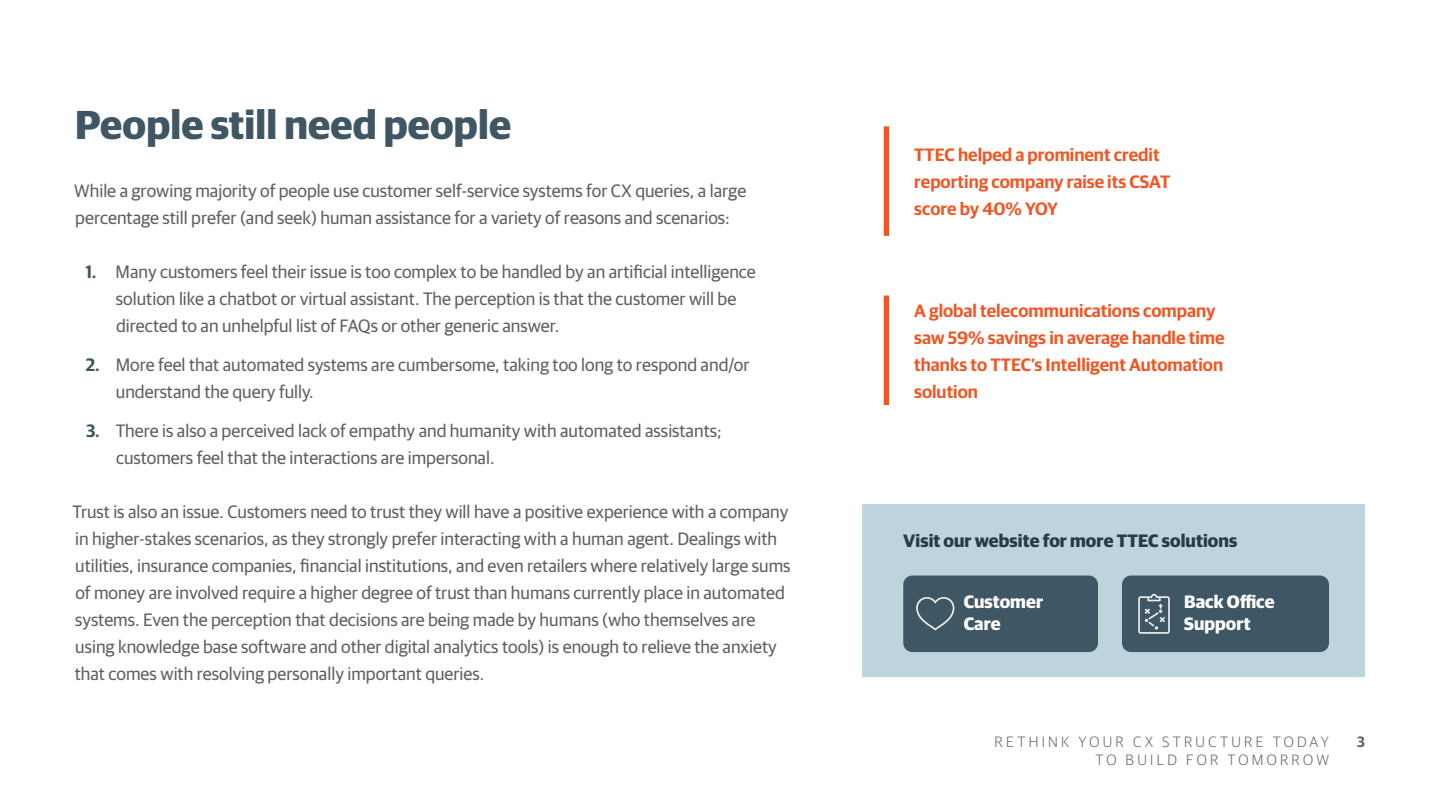
<style>
.page{position:relative;width:1440px;height:810px;background:#fff}
.page>*{position:absolute;margin:0;border:0;box-sizing:border-box;transform-origin:0 0}
.t1{font:700 40.5px "Guardian Sans";letter-spacing:.005em;color:#3f5665}
.t2{font:18px/27px "Guardian Sans";color:#5f5f5f}
.t3{font:600 18px/27px "Guardian Sans";color:#f15523}
.t4{font:700 18px "Guardian Sans";letter-spacing:.005em;color:#2a3a42}
.t5{font:700 18px/21.6px "Guardian Sans";letter-spacing:.005em;color:#fff}
.t6{font:300 15px/18px "Guardian Sans";letter-spacing:.22em;color:#5f5f5f;text-align:right}
.t7{font:600 15px "Guardian Sans";color:#5f5f5f}
.s1{font-weight:600;color:#3f5665}
</style>
<div class="page">
<div style="left:884px;top:126px;width:5px;height:110px;background:#f15523"></div>
<div style="left:884px;top:296px;width:5px;height:109px;background:#f15523"></div>
<div style="left:862px;top:504px;width:503px;height:172px;background:#bdd4de"></div>
<div style="left:903px;top:576px;width:195px;height:76px;background:#3f5665;border-radius:9px"></div>
<div style="left:1122px;top:576px;width:207px;height:76px;background:#3f5665;border-radius:9px"></div>
<svg style="left:916px;top:597px;width:38px;height:34px"></svg>
<svg style="left:1138px;top:594px;width:32px;height:40px"></svg>
<h1 class="t1" style="left:75px;top:95px;width:438px">People still need people</h1>
<p class="t2" style="left:74px;top:176px;width:673px">While a growing majority of people use customer self-service systems for CX queries, a large percentage still prefer (and seek) human assistance for a variety of reasons and scenarios:</p>
<p class="t2" style="left:116px;top:257px;width:641px;text-indent:-30px"><span class="s1">1.</span> Many customers feel their issue is too complex to be handled by an artificial intelligence solution like a chatbot or virtual assistant. The perception is that the customer will be directed to an unhelpful list of FAQs or other generic answer.</p>
<p class="t2" style="left:116px;top:350px;width:635px;text-indent:-30px"><span class="s1">2.</span> More feel that automated systems are cumbersome, taking too long to respond and/or understand the query fully.</p>
<p class="t2" style="left:116px;top:416px;width:607px;text-indent:-30px"><span class="s1">3.</span> There is also a perceived lack of empathy and humanity with automated assistants; customers feel that the interactions are impersonal.</p>
<p class="t2" style="left:73px;top:497px;width:720px">Trust is also an issue. Customers need to trust they will have a positive experience with a company in higher-stakes scenarios, as they strongly prefer interacting with a human agent. Dealings with utilities, insurance companies, financial institutions, and even retailers where relatively large sums of money are involved require a higher degree of trust than humans currently place in automated systems. Even the perception that decisions are being made by humans (who themselves are using knowledge base software and other digital analytics tools) is enough to relieve the anxiety that comes with resolving personally important queries.</p>
<p class="t3" style="left:914px;top:140px;width:257px">TTEC helped a prominent credit reporting company raise its CSAT score by 40% YOY</p>
<p class="t3" style="left:914px;top:296px;width:312px">A global telecommunications company saw 59% savings in average handle time thanks to TTEC’s Intelligent Automation solution</p>
<p class="t4" style="left:903px;top:527px;width:336px">Visit our website for more TTEC solutions</p>
<p class="t5" style="left:964px;top:590px;width:81px">Customer<br>Care</p>
<p class="t5" style="left:1184px;top:590px;width:92px">Back Office<br>Support</p>
<p class="t6" style="left:994px;top:732px;width:336px">RETHINK YOUR CX STRUCTURE TODAY<br>TO BUILD FOR TOMORROW</p>
<p class="t7" style="left:1357px;top:731px;width:9px">3</p>
</div>
